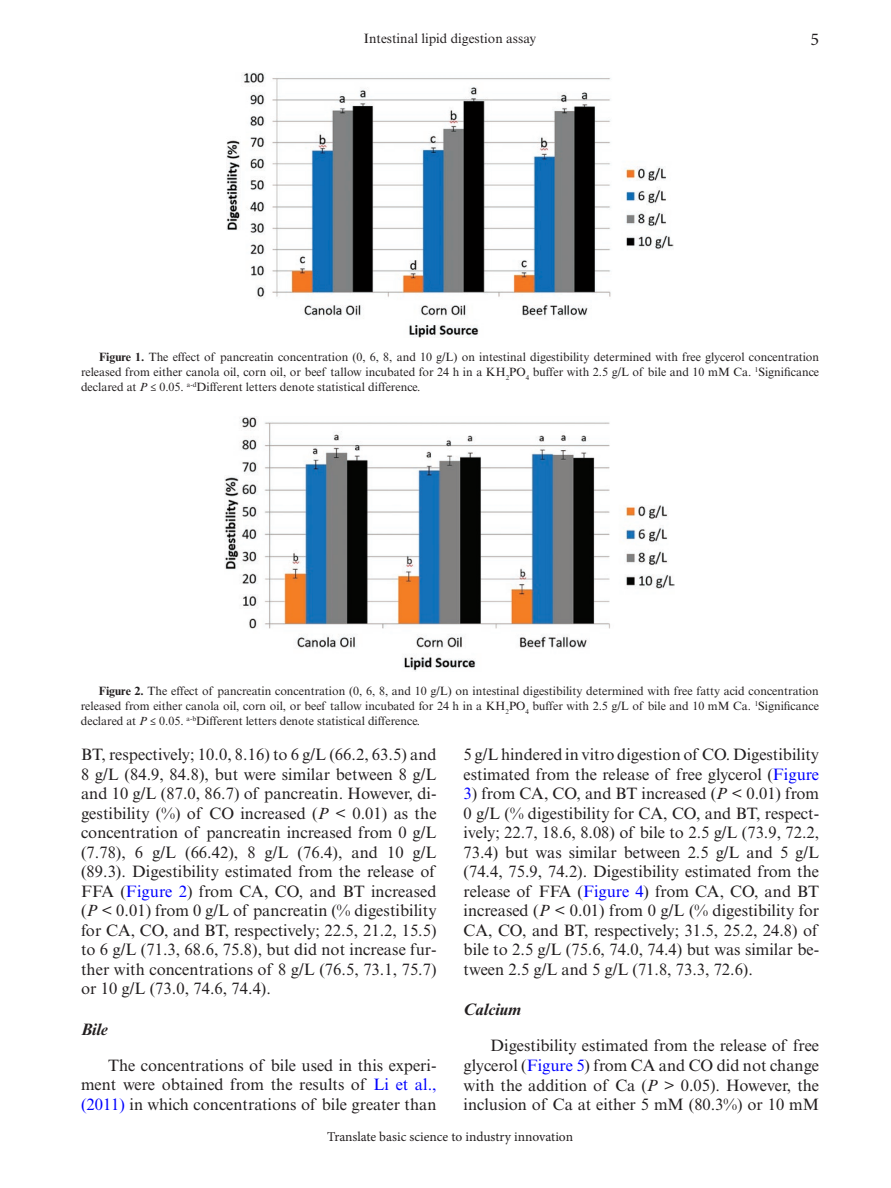
<style>
.page{position:relative;width:891px;height:1188px;background:#fff}
.page>*{position:absolute;margin:0;border:0;box-sizing:border-box;transform-origin:0 0}
.t1{font:18px "Minion Pro";color:#231f20}
.t2{font:16.5px/19.5px "Times New Roman MT Std";color:#231f20;text-align:justify}
.t3{font:italic 700 16.5px "Times New Roman MT Std";color:#231f20}
.t4{font:13.5px "Minion Pro";color:#231f20}
.t5{font:13.5px "Times New Roman MT Std";color:#231f20}
.t6{font:12px/15px "Times New Roman MT Std";color:#231f20;text-align:justify}
.s1{font-weight:700}
.s2{font-style:italic}
.s3{color:#00f}
</style>
<div class="page">
<img style="left:227px;top:73px;width:446px;height:265px">
<img style="left:225px;top:416px;width:450px;height:256px">
<p class="t5" style="left:364px;top:30px;width:174px">Intestinal lipid digestion assay</p>
<p class="t1" style="left:810px;top:27px;width:10px">5</p>
<p class="t6" style="left:81px;top:349px;width:740px;text-indent:18px"><span class="s1">Figure 1.</span> The effect of pancreatin concentration (0, 6, 8, and 10 g/L) on intestinal digestibility determined with free glycerol concentration released from either canola oil, corn oil, or beef tallow incubated for 24 h in a KH<sub>2</sub>PO<sub>4</sub> buffer with 2.5 g/L of bile and 10 mM Ca. <sup>1</sup>Significance declared at <span class="s2">P</span> ≤ 0.05. <sup>a-d</sup>Different letters denote statistical difference.</p>
<p class="t6" style="left:81px;top:683px;width:740px;text-indent:18px"><span class="s1">Figure 2.</span> The effect of pancreatin concentration (0, 6, 8, and 10 g/L) on intestinal digestibility determined with free fatty acid concentration released from either canola oil, corn oil, or beef tallow incubated for 24 h in a KH<sub>2</sub>PO<sub>4</sub> buffer with 2.5 g/L of bile and 10 mM Ca. <sup>1</sup>Significance declared at <span class="s2">P</span> ≤ 0.05. <sup>a-b</sup>Different letters denote statistical difference.</p>
<p class="t2" style="left:81px;top:745px;width:357px">BT, respectively; 10.0, 8.16) to 6 g/L (66.2, 63.5) and 8 g/L (84.9, 84.8), but were similar between 8 g/L and 10 g/L (87.0, 86.7) of pancreatin. However, di&shy;gestibility (%) of CO increased (<span class="s2">P</span> &lt; 0.01) as the concentration of pancreatin increased from 0 g/L (7.78), 6 g/L (66.42), 8 g/L (76.4), and 10 g/L (89.3). Digestibility estimated from the release of FFA (<span class="s3">Figure 2</span>) from CA, CO, and BT increased (<span class="s2">P</span> &lt; 0.01) from 0 g/L of pancreatin (% digestibility for CA, CO, and BT, respectively; 22.5, 21.2, 15.5) to 6 g/L (71.3, 68.6, 75.8), but did not increase fur&shy;ther with concentrations of 8 g/L (76.5, 73.1, 75.7) or 10 g/L (73.0, 74.6, 74.4).</p>
<p class="t3" style="left:81px;top:1019px;width:29px">Bile</p>
<p class="t2" style="left:81px;top:1056px;width:357px;text-indent:27px">The concentrations of bile used in this experi&shy;ment were obtained from the results of <span class="s3">Li et al., (2011)</span> in which concentrations of bile greater than</p>
<p class="t2" style="left:464px;top:745px;width:357px">5 g/L hindered in vitro digestion of CO. Digestibility estimated from the release of free glycerol (<span class="s3">Figure</span></p>
<p class="t2" style="left:464px;top:784px;width:357px"><span class="s3">3</span>) from CA, CO, and BT increased (<span class="s2">P</span> &lt; 0.01) from 0 g/L (% digestibility for CA, CO, and BT, respect&shy;ively; 22.7, 18.6, 8.08) of bile to 2.5 g/L (73.9, 72.2, 73.4) but was similar between 2.5 g/L and 5 g/L (74.4, 75.9, 74.2). Digestibility estimated from the release of FFA (<span class="s3">Figure 4</span>) from CA, CO, and BT increased (<span class="s2">P</span> &lt; 0.01) from 0 g/L (% digestibility for CA, CO, and BT, respectively; 31.5, 25.2, 24.8) of bile to 2.5 g/L (75.6, 74.0, 74.4) but was similar be&shy;tween 2.5 g/L and 5 g/L (71.8, 73.3, 72.6).</p>
<p class="t3" style="left:464px;top:1000px;width:59px">Calcium</p>
<p class="t2" style="left:464px;top:1036px;width:357px;text-indent:27px">Digestibility estimated from the release of free glycerol (<span class="s3">Figure 5</span>) from CA and CO did not change with the addition of Ca (<span class="s2">P</span> &gt; 0.05). However, the inclusion of Ca at either 5 mM (80.3%) or 10 mM</p>
<p class="t4" style="left:327px;top:1128px;width:247px">Translate basic science to industry innovation</p>
</div>
